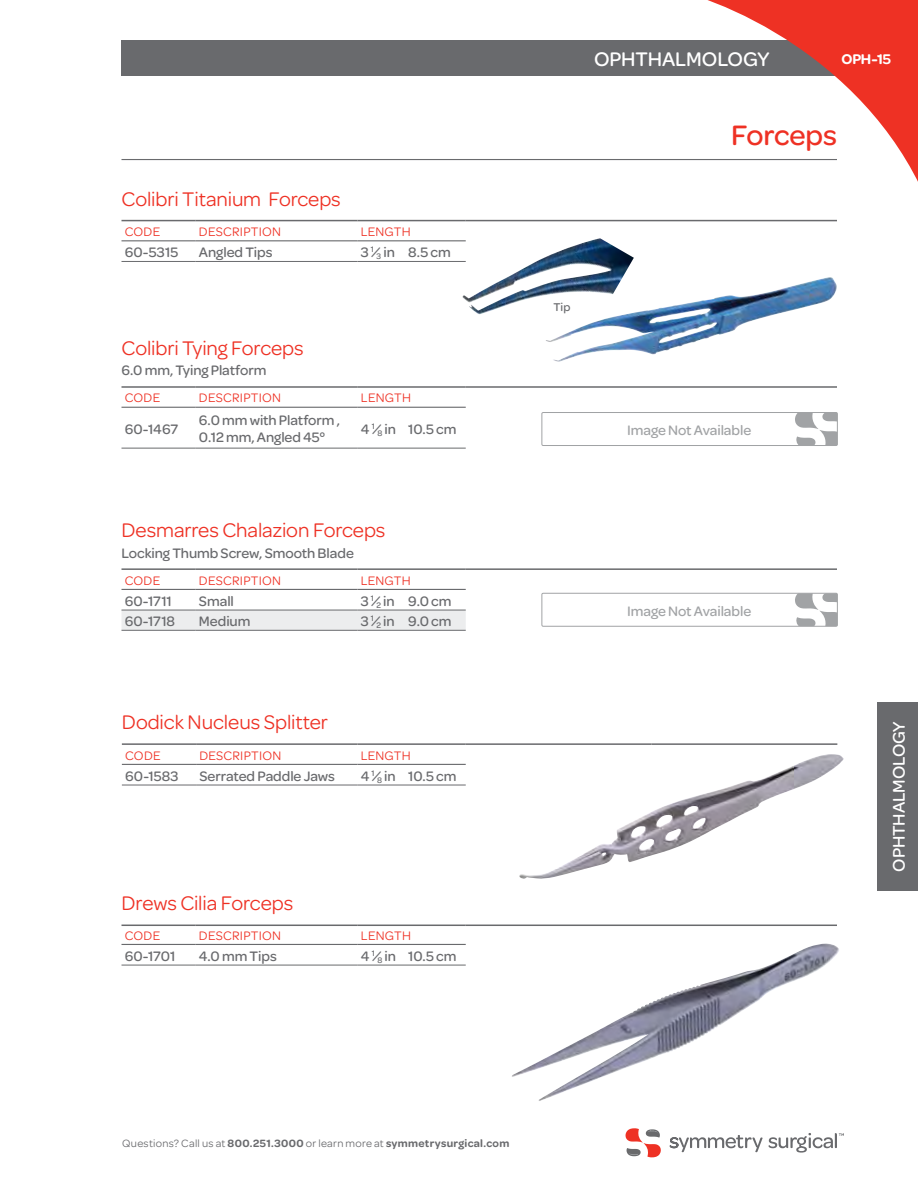
<style>
.page{position:relative;width:918px;height:1188px;background:#fff}
.page>*{position:absolute;margin:0;border:0;box-sizing:border-box;transform-origin:0 0}
.t1{font:500 30px "Omnes";letter-spacing:-.005em;color:#ee3124}
.t2{font:21px "Omnes";letter-spacing:-.005em;color:#ee3124}
.t3{font:500 21px "Omnes";letter-spacing:-.005em;color:#fff}
.t4{font:500 18px "Omnes";letter-spacing:-.005em;color:#fff}
.t5{font:600 15px "Omnes";color:#fff}
.t6{font:500 14.7px/17.5px "Omnes";letter-spacing:-.005em;color:#696a6d}
.t7{font:500 14.7px "Omnes";letter-spacing:-.005em;color:#a1a3a5}
.t8{font:13.2px "Omnes";letter-spacing:.02em;color:#ee3124}
.t9{font:500 12px "Omnes";color:#696a6d}
.t10{font:600 11.25px "Omnes";letter-spacing:.03em;color:#696a6d}
.s1{font-weight:400}
</style>
<div class="page">
<div style="left:878px;top:702px;width:40px;height:189px;background:#696a6d"></div>
<div style="left:121px;top:41px;width:756px;height:35px;background:#696a6d"></div>
<svg style="left:653px;top:0;width:265px;height:182px"></svg>
<svg style="left:670px;top:1133px;width:174px;height:20px"></svg>
<svg style="left:626px;top:1128px;width:35px;height:29px"></svg>
<hr style="left:122px;top:159px;width:715px;height:1px;background:#696a6d">
<hr style="left:122px;top:386px;width:74px;height:2px;background:#696a6d">
<hr style="left:196px;top:386px;width:162px;height:2px;background:#696a6d">
<hr style="left:358px;top:386px;width:47px;height:2px;background:#696a6d">
<hr style="left:405px;top:386px;width:61px;height:2px;background:#696a6d">
<hr style="left:466px;top:386px;width:371px;height:2px;background:#696a6d">
<hr style="left:122px;top:407px;width:74px;height:1px;background:#696a6d">
<hr style="left:196px;top:407px;width:162px;height:1px;background:#696a6d">
<hr style="left:358px;top:407px;width:47px;height:1px;background:#696a6d">
<hr style="left:405px;top:407px;width:61px;height:1px;background:#696a6d">
<hr style="left:122px;top:448px;width:74px;height:1px;background:#696a6d">
<hr style="left:196px;top:448px;width:162px;height:1px;background:#696a6d">
<hr style="left:358px;top:448px;width:47px;height:1px;background:#696a6d">
<hr style="left:405px;top:448px;width:61px;height:1px;background:#696a6d">
<div style="left:122px;top:611px;width:344px;height:19px;background:#ecedee"></div>
<hr style="left:122px;top:568px;width:74px;height:2px;background:#696a6d">
<hr style="left:196px;top:568px;width:161px;height:2px;background:#696a6d">
<hr style="left:357px;top:568px;width:48px;height:2px;background:#696a6d">
<hr style="left:405px;top:568px;width:61px;height:2px;background:#696a6d">
<hr style="left:466px;top:568px;width:371px;height:2px;background:#696a6d">
<hr style="left:122px;top:589px;width:74px;height:1px;background:#696a6d">
<hr style="left:196px;top:589px;width:161px;height:1px;background:#696a6d">
<hr style="left:357px;top:589px;width:48px;height:1px;background:#696a6d">
<hr style="left:405px;top:589px;width:61px;height:1px;background:#696a6d">
<hr style="left:122px;top:610px;width:74px;height:1px;background:#696a6d">
<hr style="left:196px;top:610px;width:161px;height:1px;background:#696a6d">
<hr style="left:357px;top:610px;width:48px;height:1px;background:#696a6d">
<hr style="left:405px;top:610px;width:61px;height:1px;background:#696a6d">
<hr style="left:122px;top:630px;width:74px;height:1px;background:#696a6d">
<hr style="left:196px;top:630px;width:161px;height:1px;background:#696a6d">
<hr style="left:357px;top:630px;width:48px;height:1px;background:#696a6d">
<hr style="left:405px;top:630px;width:61px;height:1px;background:#696a6d">
<hr style="left:122px;top:220px;width:74px;height:1px;background:#696a6d">
<hr style="left:196px;top:220px;width:161px;height:1px;background:#696a6d">
<hr style="left:357px;top:220px;width:48px;height:1px;background:#696a6d">
<hr style="left:405px;top:220px;width:61px;height:1px;background:#696a6d">
<hr style="left:466px;top:220px;width:371px;height:1px;background:#696a6d">
<hr style="left:122px;top:240px;width:74px;height:1px;background:#696a6d">
<hr style="left:196px;top:240px;width:161px;height:1px;background:#696a6d">
<hr style="left:357px;top:240px;width:48px;height:1px;background:#696a6d">
<hr style="left:405px;top:240px;width:61px;height:1px;background:#696a6d">
<hr style="left:122px;top:261px;width:74px;height:1px;background:#696a6d">
<hr style="left:196px;top:261px;width:161px;height:1px;background:#696a6d">
<hr style="left:357px;top:261px;width:48px;height:1px;background:#696a6d">
<hr style="left:405px;top:261px;width:61px;height:1px;background:#696a6d">
<hr style="left:122px;top:925px;width:74px;height:1px;background:#696a6d">
<hr style="left:196px;top:925px;width:162px;height:1px;background:#696a6d">
<hr style="left:358px;top:925px;width:47px;height:1px;background:#696a6d">
<hr style="left:405px;top:925px;width:61px;height:1px;background:#696a6d">
<hr style="left:466px;top:925px;width:371px;height:1px;background:#696a6d">
<hr style="left:122px;top:944px;width:74px;height:1px;background:#696a6d">
<hr style="left:196px;top:944px;width:162px;height:1px;background:#696a6d">
<hr style="left:358px;top:944px;width:47px;height:1px;background:#696a6d">
<hr style="left:405px;top:944px;width:61px;height:1px;background:#696a6d">
<hr style="left:122px;top:965px;width:74px;height:1px;background:#696a6d">
<hr style="left:196px;top:965px;width:162px;height:1px;background:#696a6d">
<hr style="left:358px;top:965px;width:47px;height:1px;background:#696a6d">
<hr style="left:405px;top:965px;width:61px;height:1px;background:#696a6d">
<img style="left:512px;top:947px;width:298px;height:154px">
<hr style="left:122px;top:743px;width:74px;height:2px;background:#696a6d">
<hr style="left:196px;top:743px;width:161px;height:2px;background:#696a6d">
<hr style="left:357px;top:743px;width:48px;height:2px;background:#696a6d">
<hr style="left:405px;top:743px;width:61px;height:2px;background:#696a6d">
<hr style="left:466px;top:743px;width:185px;height:2px;background:#696a6d">
<hr style="left:651px;top:743px;width:186px;height:2px;background:#696a6d">
<hr style="left:122px;top:764px;width:74px;height:1px;background:#696a6d">
<hr style="left:196px;top:764px;width:161px;height:1px;background:#696a6d">
<hr style="left:357px;top:764px;width:48px;height:1px;background:#696a6d">
<hr style="left:405px;top:764px;width:61px;height:1px;background:#696a6d">
<hr style="left:122px;top:785px;width:74px;height:1px;background:#696a6d">
<hr style="left:196px;top:785px;width:161px;height:1px;background:#696a6d">
<hr style="left:357px;top:785px;width:48px;height:1px;background:#696a6d">
<hr style="left:405px;top:785px;width:61px;height:1px;background:#696a6d">
<img style="left:519px;top:754px;width:325px;height:125px">
<img style="left:546px;top:277px;width:291px;height:85px">
<img style="left:462px;top:238px;width:172px;height:76px">
<div style="left:541px;top:412px;width:297px;height:34px;border:1px solid #a1a3a5"></div>
<svg style="left:795px;top:413px;width:42px;height:32px"></svg>
<div style="left:541px;top:593px;width:297px;height:34px;border:1px solid #a1a3a5"></div>
<svg style="left:795px;top:593px;width:42px;height:33px"></svg>
<h2 class="t2" style="left:122px;top:187px;width:221px">Colibri Titanium Forceps</h2>
<p class="t8" style="left:125px;top:224px;width:37px">Code</p>
<p class="t8" style="left:199px;top:224px;width:84px">Description</p>
<p class="t8" style="left:361px;top:224px;width:51px">Length</p>
<p class="t6" style="left:125px;top:244px;width:55px">60-5315</p>
<p class="t6" style="left:199px;top:244px;width:75px">Angled Tips</p>
<p class="t6" style="left:361px;top:244px;width:92px">3 <sup>1</sup>⁄<sub>3</sub> in 8.5 cm</p>
<h2 class="t2" style="left:122px;top:336px;width:184px">Colibri Tying Forceps</h2>
<p class="t6" style="left:122px;top:362px;width:146px">6.0 mm, Tying Platform</p>
<p class="t8" style="left:125px;top:391px;width:37px">Code</p>
<p class="t8" style="left:199px;top:391px;width:84px">Description</p>
<p class="t8" style="left:361px;top:391px;width:51px">Length</p>
<p class="t6" style="left:125px;top:420px;width:55px">60-1467</p>
<p class="t6" style="left:199px;top:411px;width:142px">6.0 mm with Platform ,<br>0.12 mm, Angled 45°</p>
<p class="t6" style="left:361px;top:420px;width:97px">4 <sup>1</sup>⁄<sub>8</sub> in 10.5 cm</p>
<h2 class="t2" style="left:122px;top:518px;width:266px">Desmarres Chalazion Forceps</h2>
<p class="t6" style="left:122px;top:544px;width:234px">Locking Thumb Screw, Smooth Blade</p>
<p class="t8" style="left:125px;top:573px;width:37px">Code</p>
<p class="t8" style="left:199px;top:573px;width:84px">Description</p>
<p class="t8" style="left:361px;top:573px;width:51px">Length</p>
<p class="t6" style="left:125px;top:592px;width:49px">60-1711</p>
<p class="t6" style="left:199px;top:592px;width:36px">Small</p>
<p class="t6" style="left:361px;top:592px;width:92px">3 <sup>1</sup>⁄<sub>2</sub> in 9.0 cm</p>
<p class="t6" style="left:125px;top:612px;width:52px">60-1718</p>
<p class="t6" style="left:199px;top:612px;width:53px">Medium</p>
<p class="t6" style="left:361px;top:612px;width:92px">3 <sup>1</sup>⁄<sub>2</sub> in 9.0 cm</p>
<h2 class="t2" style="left:122px;top:711px;width:208px">Dodick N ucleus Splitter</h2>
<p class="t8" style="left:125px;top:748px;width:37px">Code</p>
<p class="t8" style="left:199px;top:748px;width:84px">Description</p>
<p class="t8" style="left:361px;top:748px;width:51px">Length</p>
<p class="t6" style="left:125px;top:767px;width:55px">60-1583</p>
<p class="t6" style="left:199px;top:767px;width:137px">Serrated Paddle Jaws</p>
<p class="t6" style="left:361px;top:767px;width:97px">4 <sup>1</sup>⁄<sub>8</sub> in 10.5 cm</p>
<h2 class="t2" style="left:122px;top:892px;width:173px">Drews Cilia Forceps</h2>
<p class="t8" style="left:125px;top:928px;width:37px">Code</p>
<p class="t8" style="left:199px;top:928px;width:84px">Description</p>
<p class="t8" style="left:361px;top:928px;width:51px">Length</p>
<p class="t6" style="left:125px;top:947px;width:52px">60-1701</p>
<p class="t6" style="left:199px;top:947px;width:79px">4.0 mm Tips</p>
<p class="t6" style="left:361px;top:947px;width:97px">4 <sup>1</sup>⁄<sub>8</sub> in 10.5 cm</p>
<h2 class="t3" style="left:594px;top:48px;width:177px">Ophthalmology</h2>
<p class="t5" style="left:841px;top:51px;width:51px">opH-15</p>
<h1 class="t1" style="left:731px;top:119px;width:107px">Forceps</h1>
<p class="t9" style="left:553px;top:300px;width:19px">Tip</p>
<p class="t7" style="left:627px;top:422px;width:126px">Image Not Available</p>
<p class="t7" style="left:627px;top:602px;width:126px">Image Not Available</p>
<p class="t4" style="left:889px;top:872px;width:152px;rotate:-90deg">Ophthalmology</p>
<p class="t10" style="left:122px;top:1136px;width:389px"><span class="s1">Questions? Call us at</span> 800.251.3000 <span class="s1">or learn more at</span> symmetrysurgical.com</p>
</div>
